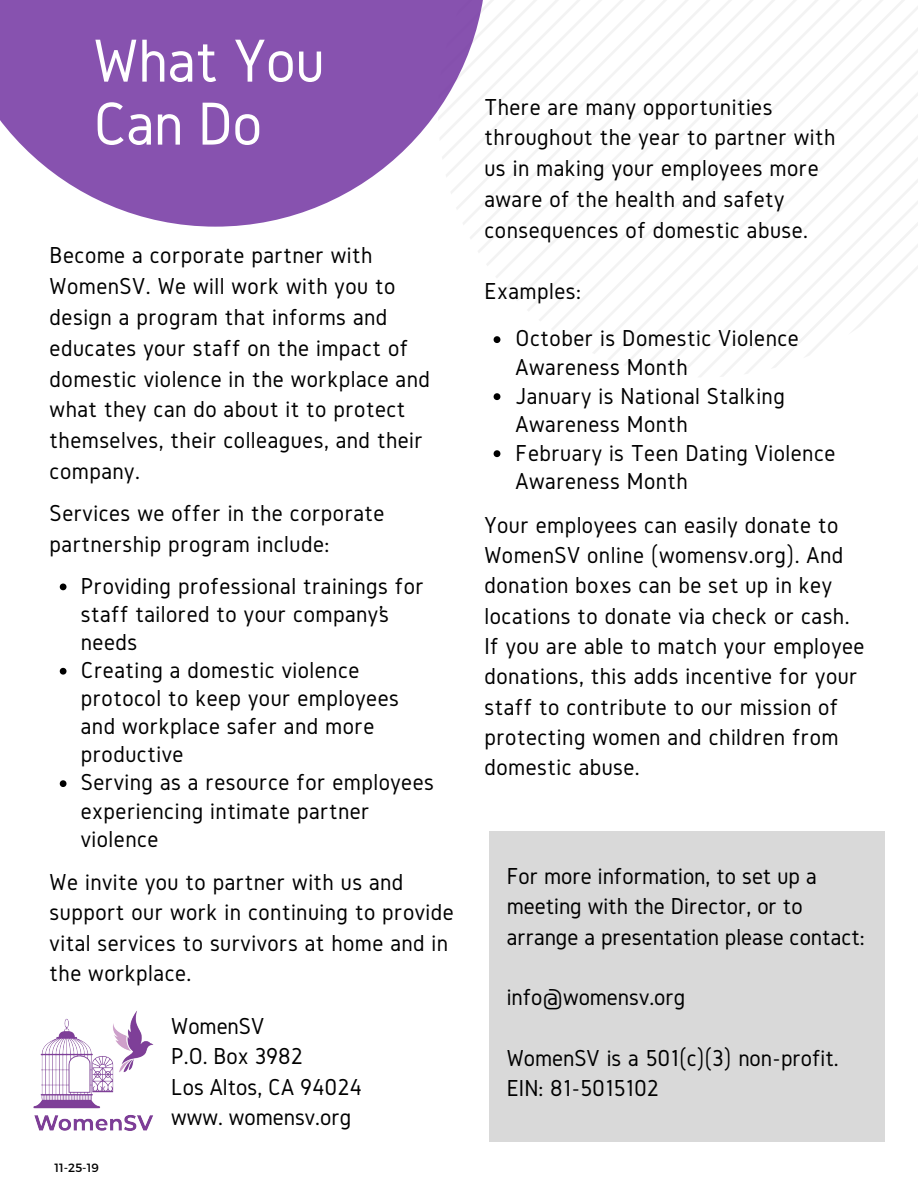
<style>
.page{position:relative;width:918px;height:1188px;background:#fff}
.page>*{position:absolute;margin:0;border:0;box-sizing:border-box;transform-origin:0 0}
.t1{font:63px "Gidole";color:#fff}
.t2{font:24px/30.3px "Gidole";letter-spacing:.02em;color:#000}
.t3{font:24px/30.3px "Gidole";color:#000}
.t4{font:12px "Montserrat";color:#000}
</style>
<div class="page">
<svg style="left:538px;top:5px;width:13px;height:316px"></svg>
<svg style="left:551px;top:0;width:13px;height:330px"></svg>
<svg style="left:564px;top:1px;width:13px;height:337px"></svg>
<svg style="left:577px;top:0;width:15px;height:346px"></svg>
<svg style="left:592px;top:0;width:326px;height:354px"></svg>
<svg style="left:607px;top:15px;width:311px;height:345px"></svg>
<svg style="left:623px;top:31px;width:295px;height:334px"></svg>
<svg style="left:640px;top:48px;width:278px;height:322px"></svg>
<svg style="left:658px;top:66px;width:260px;height:308px"></svg>
<svg style="left:677px;top:85px;width:241px;height:291px"></svg>
<svg style="left:697px;top:106px;width:221px;height:271px"></svg>
<svg style="left:719px;top:128px;width:199px;height:249px"></svg>
<svg style="left:743px;top:152px;width:175px;height:223px"></svg>
<svg style="left:0;top:0;width:487px;height:227px;fill:#8752af"></svg>
<svg style="left:494px;top:336px;width:6px;height:7px"></svg>
<svg style="left:494px;top:393px;width:6px;height:7px"></svg>
<svg style="left:494px;top:450px;width:6px;height:7px"></svg>
<svg style="left:60px;top:584px;width:7px;height:6px"></svg>
<svg style="left:60px;top:668px;width:7px;height:7px"></svg>
<svg style="left:60px;top:780px;width:7px;height:7px"></svg>
<img style="left:33px;top:1011px;width:121px;height:120px">
<div style="left:489px;top:831px;width:396px;height:311px;background:#d9d9d9"></div>
<p class="t1" style="left:94px;top:26px;width:233px">What You</p>
<p class="t1" style="left:94px;top:89px;width:170px">Can Do</p>
<p class="t2" style="left:50px;top:240px;width:382px;line-height:30.8px">Become a corporate partner with<br>WomenSV. We will work with you to design a program that informs and educates your staff on the impact of domestic violence in the workplace and what they can do about it to protect themselves, their colleagues, and their company.</p>
<p class="t2" style="left:50px;top:498px;width:336px">Services we offer in the corporate partnership program include:</p>
<p class="t2" style="left:81px;top:571px;width:345px;line-height:28px">Providing professional trainings for staff tailored to your company’s needs</p>
<p class="t2" style="left:81px;top:656px;width:320px;line-height:28px">Creating a domestic violence protocol to keep your employees and workplace safer and more productive</p>
<p class="t2" style="left:81px;top:768px;width:355px;line-height:28px">Serving as a resource for employees experiencing intimate partner violence</p>
<p class="t2" style="left:484px;top:91px;width:352px;line-height:30.8px">There are many opportunities throughout the year to partner with us in making your employees more aware of the health and safety consequences of domestic abuse.</p>
<p class="t2" style="left:484px;top:276px;width:98px">Examples:</p>
<p class="t2" style="left:516px;top:324px;width:285px;line-height:28.5px">October is Domestic Violence<br>Awareness Month</p>
<p class="t2" style="left:516px;top:381px;width:271px;line-height:28.5px">January is National Stalking<br>Awareness Month</p>
<p class="t2" style="left:516px;top:438px;width:321px;line-height:28.5px">February is Teen Dating Violence<br>Awareness Month</p>
<p class="t2" style="left:484px;top:509px;width:382px">Your employees can easily donate to WomenSV online (womensv.org). And donation boxes can be set up in key locations to donate via check or cash.<br>If you are able to match your employee donations, this adds incentive for your staff to contribute to our mission of protecting women and children from domestic abuse.</p>
<p class="t2" style="left:50px;top:866px;width:406px">We invite you to partner with us and support our work in continuing to provide vital services to survivors at home and in the workplace.</p>
<p class="t3" style="left:507px;top:860px;width:360px">For more information, to set up a meeting with the Director, or to arrange a presentation please contact:</p>
<p class="t3" style="left:507px;top:982px;width:180px">info@womensv.org</p>
<p class="t3" style="left:507px;top:1043px;width:334px">WomenSV is a 501(c)(3) non-profit.<br>EIN: 81-5015102</p>
<p class="t3" style="left:171px;top:1011px;width:94px">WomenSV</p>
<p class="t2" style="left:171px;top:1041px;width:133px">P.O. Box 3982</p>
<p class="t3" style="left:171px;top:1071px;width:192px">Los Altos, CA 94024</p>
<p class="t3" style="left:171px;top:1102px;width:181px">www. womensv.org</p>
<p class="t4" style="left:55px;top:1160px;width:46px">11-25-19</p>
</div>
